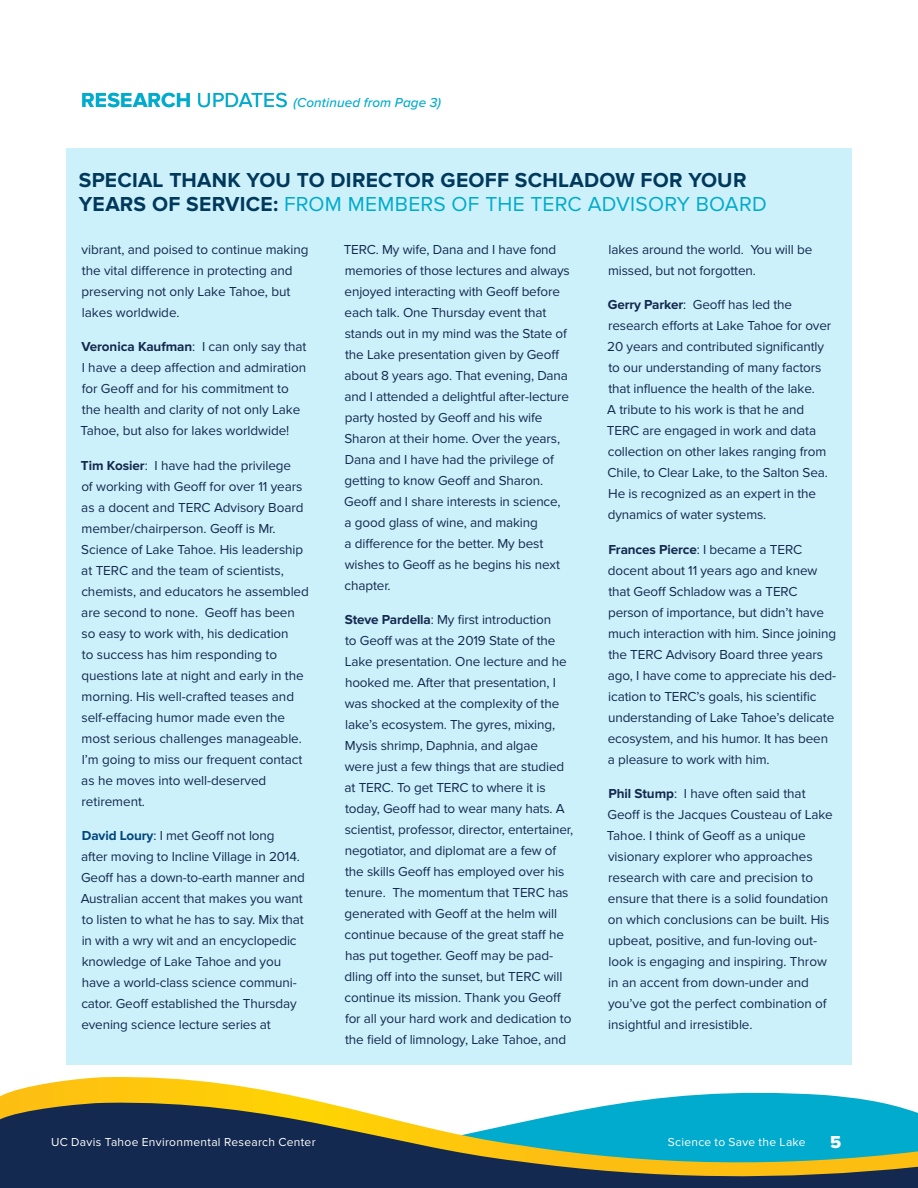
<style>
.page{position:relative;width:918px;height:1188px;background:#fff}
.page>*{position:absolute;margin:0;border:0;box-sizing:border-box;transform-origin:0 0}
.Headline2{font:700 21px/24px "Proxima Nova";letter-spacing:.01em;color:#00395c}
.Headline2-2{font:700 21px "Proxima Nova";letter-spacing:.015em;color:#00abcd}
.t1{font:18px "Proxima Nova Extrabld";color:#fff}
.Text_for_newsletter{font:13.5px/21px "Proxima Nova";letter-spacing:-.01em;color:#13294f}
.Headline2-3{font:italic 500 13.5px "Proxima Nova";letter-spacing:.01em;color:#00abcd}
.t2{font:12px "Proxima Nova";letter-spacing:.025em;color:#fff}
.s1{font-weight:400;font-style:normal;font-size:21px}
.s2{font-weight:400;color:#00abcd}
.s3{font-weight:700}
.s4{font-weight:700;color:#00457b}
</style>
<div class="page">
<svg style="left:0;top:1076px;width:866px;height:24px"></svg>
<svg style="left:0;top:1100px;width:918px;height:88px;background:#437473"></svg>
<div style="left:66px;top:148px;width:786px;height:917px;background:#cdf1fa"></div>
<p class="Headline2-2" style="left:81px;top:88px;width:112px">RESEARCH</p>
<p class="Headline2-3" style="left:197px;top:95px;width:246px"><span class="s1">UPDATES</span> (Continued from Page 3)</p>
<p class="Headline2" style="left:79px;top:169px;width:690px">SPECIAL THANK YOU TO DIRECTOR GEOFF SCHLADOW FOR YOUR<br>YEARS OF SERVICE: <span class="s2">FROM MEMBERS OF THE TERC ADVISORY BOARD</span></p>
<p class="Text_for_newsletter" style="left:82px;top:239px;width:229px">vibrant, and poised to continue making the vital difference in protecting and preserving not only Lake Tahoe, but lakes worldwide.</p>
<p class="Text_for_newsletter" style="left:80px;top:337px;width:228px"><span class="s3">Veronica Kaufman</span>: I can only say that I have a deep affection and admiration for Geoff and for his commitment to the health and clarity of not only Lake Tahoe, but also for lakes worldwide!</p>
<p class="Text_for_newsletter" style="left:81px;top:455px;width:229px"><span class="s3">Tim Kosier</span>: I have had the privilege<br>of working with Geoff for over 11 years as a docent and TERC Advisory Board member/chairperson. Geoff is Mr.<br>Science of Lake Tahoe. His leadership at TERC and the team of scientists, chemists, and educators he assembled are second to none. Geoff has been so easy to work with, his dedication<br>to success has him responding to questions late at night and early in the morning. His well-crafted teases and self-effacing humor made even the most serious challenges manageable.<br>I’m going to miss our frequent contact as he moves into well-deserved retirement.</p>
<p class="Text_for_newsletter" style="left:81px;top:826px;width:226px"><span class="s4">David Loury</span>: I met Geoff not long<br>after moving to Incline Village in 2014.<br>Geoff has a down-to-earth manner and Australian accent that makes you want to listen to what he has to say. Mix that in with a wry wit and an encyclopedic knowledge of Lake Tahoe and you have a world-class science communi&shy;cator. Geoff established the Thursday evening science lecture series at</p>
<p class="Text_for_newsletter" style="left:344px;top:239px;width:228px">TERC. My wife, Dana and I have fond memories of those lectures and always enjoyed interacting with Geoff before each talk. One Thursday event that stands out in my mind was the State of the Lake presentation given by Geoff about 8 years ago. That evening, Dana and I attended a delightful after-lecture party hosted by Geoff and his wife Sharon at their home. Over the years, Dana and I have had the privilege of getting to know Geoff and Sharon.<br>Geoff and I share interests in science, a good glass of wine, and making<br>a difference for the better. My best wishes to Geoff as he begins his next chapter.</p>
<p class="Text_for_newsletter" style="left:345px;top:610px;width:230px"><span class="s3">Steve Pardella</span>: My first introduction<br>to Geoff was at the 2019 State of the Lake presentation. One lecture and he hooked me. After that presentation, I was shocked at the complexity of the lake’s ecosystem. The gyres, mixing, Mysis shrimp, Daphnia, and algae<br>were just a few things that are studied at TERC. To get TERC to where it is today, Geoff had to wear many hats. A scientist, professor, director, entertainer, negotiator, and diplomat are a few of the skills Geoff has employed over his tenure. The momentum that TERC has generated with Geoff at the helm will continue because of the great staff he has put together. Geoff may be pad&shy;dling off into the sunset, but TERC will continue its mission. Thank you Geoff for all your hard work and dedication to the field of limnology, Lake Tahoe, and</p>
<p class="Text_for_newsletter" style="left:608px;top:239px;width:206px">lakes around the world. You will be missed, but not forgotten.</p>
<p class="Text_for_newsletter" style="left:607px;top:295px;width:226px"><span class="s3">Gerry Parker</span>: Geoff has led the research efforts at Lake Tahoe for over 20 years and contributed significantly to our understanding of many factors that influence the health of the lake.<br>A tribute to his work is that he and TERC are engaged in work and data collection on other lakes ranging from Chile, to Clear Lake, to the Salton Sea.<br>He is recognized as an expert in the dynamics of water systems.</p>
<p class="Text_for_newsletter" style="left:608px;top:539px;width:230px"><span class="s3">Frances Pierce</span>: I became a TERC docent about 11 years ago and knew that Geoff Schladow was a TERC person of importance, but didn’t have much interaction with him. Since joining the TERC Advisory Board three years ago, I have come to appreciate his ded&shy;ication to TERC’s goals, his scientific understanding of Lake Tahoe’s delicate ecosystem, and his humor. It has been a pleasure to work with him.</p>
<p class="Text_for_newsletter" style="left:607px;top:784px;width:227px"><span class="s3">Phil Stump</span>: I have often said that Geoff is the Jacques Cousteau of Lake Tahoe. I think of Geoff as a unique visionary explorer who approaches research with care and precision to ensure that there is a solid foundation on which conclusions can be built. His upbeat, positive, and fun-loving out&shy;look is engaging and inspiring. Throw in an accent from down-under and you’ve got the perfect combination of insightful and irresistible.</p>
<p class="t2" style="left:51px;top:1135px;width:266px">UC Davis Tahoe Environmental Research Center</p>
<p class="t2" style="left:668px;top:1135px;width:139px">Science to Save the Lake</p>
<h2 class="t1" style="left:830px;top:1131px;width:13px">5</h2>
</div>
